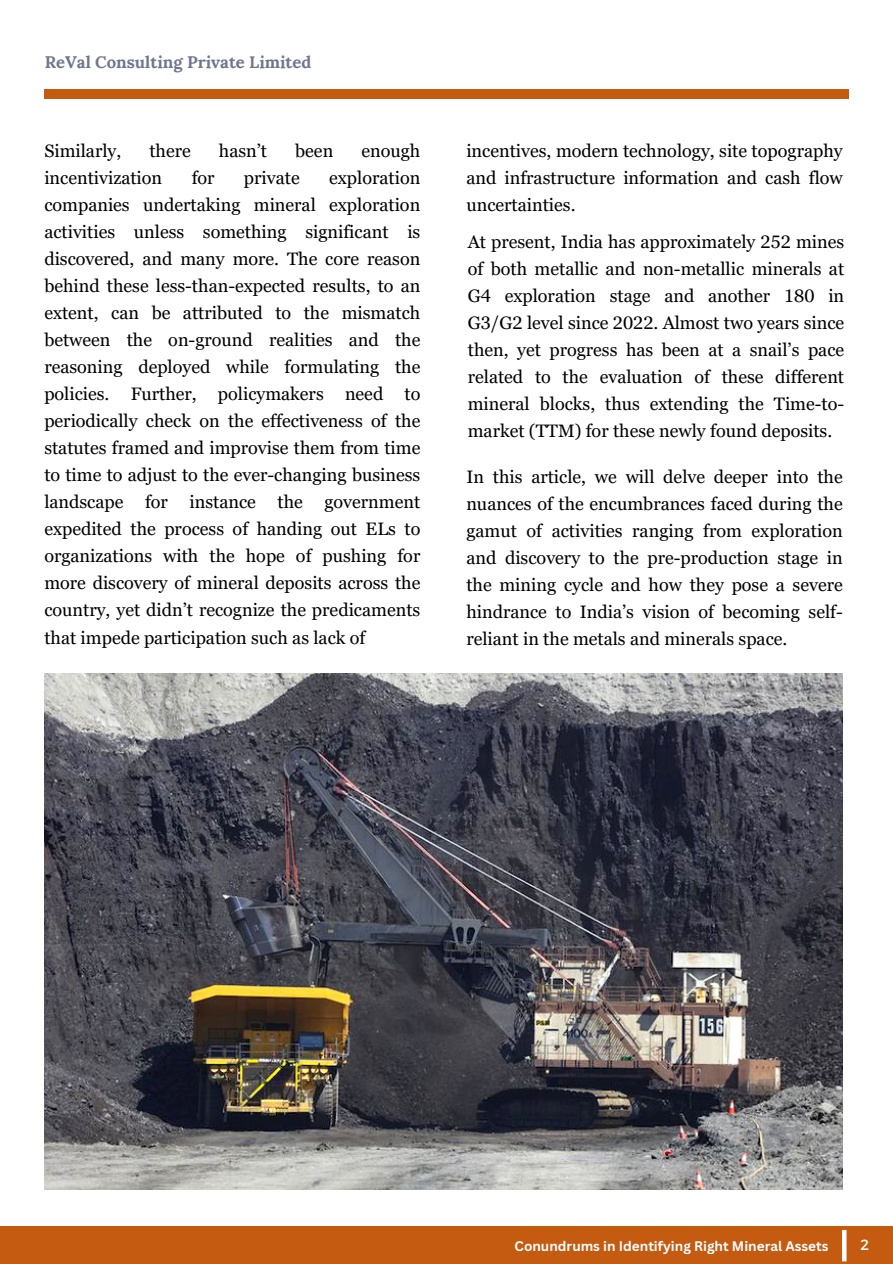
<style>
.page{position:relative;width:893px;height:1264px;background:#fff}
.page>*{position:absolute;margin:0;border:0;box-sizing:border-box;transform-origin:0 0}
.t1{font:18px/27px "Georgia Pro";color:#000;text-align:justify}
.t2{font:700 16.65px "Lora";color:#6f758f}
.t3{font:14.7px "Montserrat";color:#fff}
.t4{font:700 13.5px "Canva Sans";color:#fff}
</style>
<div class="page">
<div style="left:0;top:1226px;width:892px;height:37px;background:#c55a11"></div>
<div style="left:44px;top:89px;width:805px;height:9px;background:#c55a11"></div>
<div style="left:841px;top:1229px;width:5px;height:32px;background:#fff"></div>
<img style="left:45px;top:673px;width:797px;height:516px">
<h2 class="t2" style="left:45px;top:51px;width:268px">ReVal Consulting Private Limited</h2>
<h2 class="t1" style="left:44px;top:137px;width:78px">Similarly,</h2>
<h2 class="t1" style="left:149px;top:137px;width:43px">there</h2>
<h2 class="t1" style="left:219px;top:137px;width:50px">hasn’t</h2>
<h2 class="t1" style="left:295px;top:137px;width:40px">been</h2>
<h2 class="t1" style="left:361px;top:137px;width:60px">enough</h2>
<h2 class="t1" style="left:44px;top:164px;width:119px">incentivization</h2>
<h2 class="t1" style="left:192px;top:164px;width:24px">for</h2>
<h2 class="t1" style="left:244px;top:164px;width:57px">private</h2>
<h2 class="t1" style="left:44px;top:164px;width:377px;text-indent:285px">exploration companies undertaking mineral exploration activities unless something significant is discovered, and many more. The core reason behind these less-than-expected results, to an extent, can be attributed to the mismatch between the on-ground realities and the reasoning deployed while formulating the policies. Further, policymakers need to periodically check on the effectiveness of the statutes framed and improvise them from time to time to adjust to the ever-changing business landscape for instance the government expedited the process of handing out ELs to organizations with the hope of pushing for more discovery of mineral deposits across the country, yet didn’t recognize the predicaments that impede participation such as lack of</h2>
<h2 class="t1" style="left:466px;top:137px;width:378px">incentives, modern technology, site topography and infrastructure information and cash flow uncertainties.</h2>
<h2 class="t1" style="left:467px;top:228px;width:378px">At present, India has approximately 252 mines of both metallic and non-metallic minerals at G4 exploration stage and another 180 in G3/G2 level since 2022. Almost two years since then, yet progress has been at a snail’s pace related to the evaluation of these different mineral blocks, thus extending the Time-to&shy;market (TTM) for these newly found deposits.</h2>
<p class="t1" style="left:466px;top:463px;width:378px">In this article, we will delve deeper into the nuances of the encumbrances faced during the gamut of activities ranging from exploration and discovery to the pre-production stage in the mining cycle and how they pose a severe hindrance to India’s vision of becoming self&shy;reliant in the metals and minerals space.</p>
<p class="t4" style="left:514px;top:1236px;width:315px">Conundrums in Identifying Right Mineral Assets</p>
<h1 class="t3" style="left:860px;top:1235px;width:10px">2</h1>
</div>
